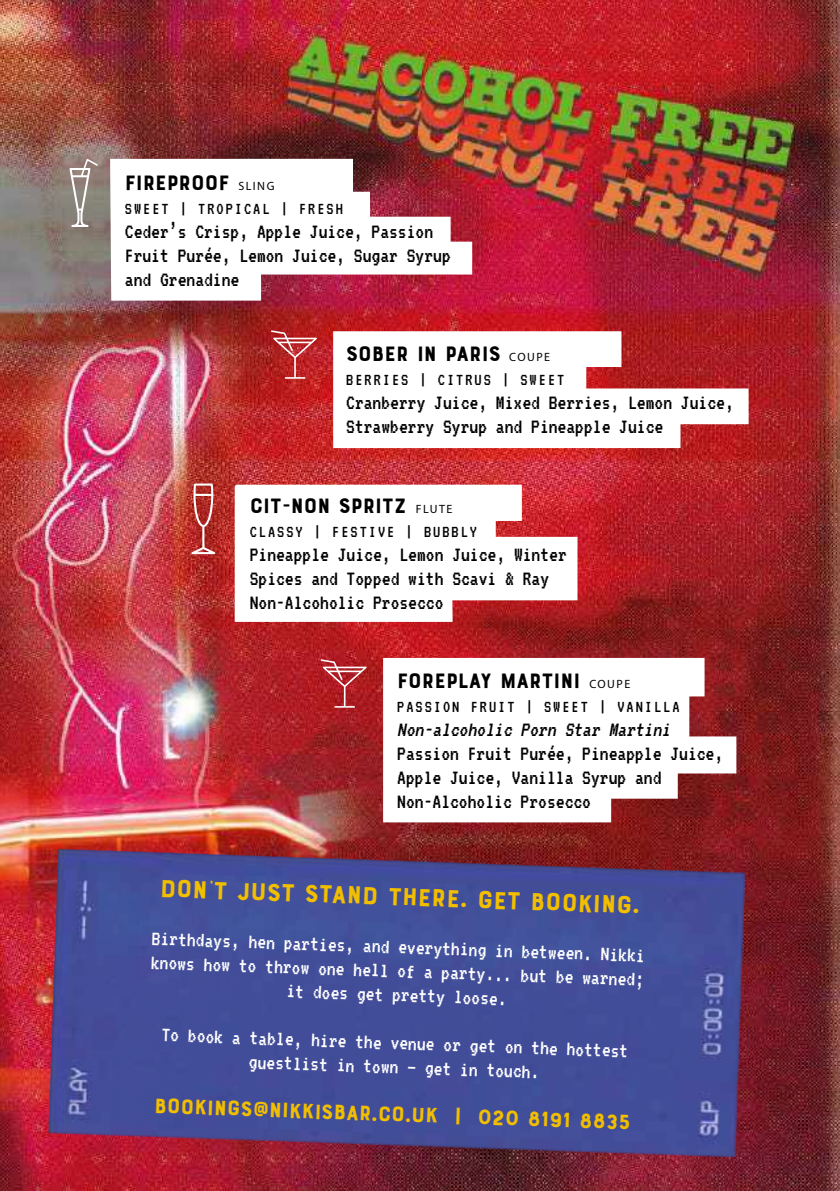
<style>
.page{position:relative;width:840px;height:1191px;background:#fff}
.page>*{position:absolute;margin:0;border:0;box-sizing:border-box;transform-origin:0 0}
.t1{font:26px "Bourton Base";color:#f1be00}
.t2{font:22px/24px "VT323";color:#000}
.t3{font:22px/24px "VT323";color:#fff;text-align:center}
.t4{font:22px "Bourton Base";color:#000}
.t5{font:22px "Bourton Base";color:#f1be00}
.t6{font:italic 22px "VT323";color:#000}
.t7{font:18px "VT323";letter-spacing:.11em;color:#000}
.s1{font-family:"Myriad Pro";font-size:12px}
</style>
<div class="page">
<img style="left:0;top:0;width:839px;height:1191px">
<img style="left:48px;top:848px;width:697px;height:309px">
<svg style="left:333px;top:331px;width:415px;height:117px"></svg>
<svg style="left:271px;top:330px;width:46px;height:49px;background:#c04041"></svg>
<svg style="left:110px;top:159px;width:362px;height:142px"></svg>
<svg style="left:69px;top:159px;width:29px;height:68px;background:#a19892"></svg>
<svg style="left:234px;top:484px;width:343px;height:138px"></svg>
<svg style="left:191px;top:483px;width:24px;height:71px;background:#bf5753"></svg>
<svg style="left:383px;top:658px;width:353px;height:164px"></svg>
<svg style="left:320px;top:659px;width:46px;height:48px;background:#b93a3f"></svg>
<p class="t4" style="left:125px;top:169px;width:151px">FIREPROOF <span class="s1">S L I N G</span></p>
<p class="t7" style="left:125px;top:195px;width:219px">SWEET | TROPICAL | FRESH</p>
<p class="t2" style="left:125px;top:217px;width:327px">Ceder’s Crisp, Apple Juice, Passion<br>Fruit Purée, Lemon Juice, Sugar Syrup and Grenadine</p>
<p class="t4" style="left:346px;top:339px;width:205px">SOBER IN PARIS <span class="s1">CO U P E</span></p>
<p class="t7" style="left:346px;top:366px;width:219px">BERRIES | CITRUS | SWEET</p>
<p class="t2" style="left:346px;top:388px;width:389px">Cranberry Juice, Mixed Berries, Lemon Juice,<br>Strawberry Syrup and Pineapple Juice</p>
<p class="t4" style="left:249px;top:492px;width:204px">CIT-NON SPRITZ <span class="s1">F LU T E</span></p>
<p class="t7" style="left:249px;top:518px;width:229px">CLASSY | FESTIVE | BUBBLY</p>
<p class="t2" style="left:249px;top:540px;width:318px">Pineapple Juice, Lemon Juice, Winter<br>Spices and Topped with Scavi &amp; Ray<br>Non-Alcoholic Prosecco</p>
<p class="t4" style="left:397px;top:667px;width:234px">FOREPLAY MARTINI <span class="s1">CO U P E</span></p>
<p class="t7" style="left:397px;top:693px;width:284px">PASSION FRUIT | SWEET | VANILLA</p>
<p class="t6" style="left:397px;top:713px;width:279px">Non-alcoholic Porn Star Martini</p>
<p class="t2" style="left:397px;top:739px;width:327px">Passion Fruit Purée, Pineapple Juice,<br>Apple Juice, Vanilla Syrup and<br>Non-Alcoholic Prosecco</p>
<p class="t1" style="left:160px;top:872px;width:481px;rotate:2deg">DON’T JUST STAND THERE. GET BOOKING.</p>
<p class="t3" style="left:152px;top:924px;width:494px;rotate:2deg">Birthdays, hen parties, and everything in between. Nikki knows how to throw one hell of a party... but be warned; it does get pretty loose.</p>
<p class="t3" style="left:162px;top:1020px;width:468px;rotate:2deg">To book a table, hire the venue or get on the hottest guestlist in town – get in touch.</p>
<p class="t5" style="left:155px;top:1092px;width:478px;rotate:2deg">bookings@nikkisbar.co.uk | 020 8191 8835</p>
</div>
